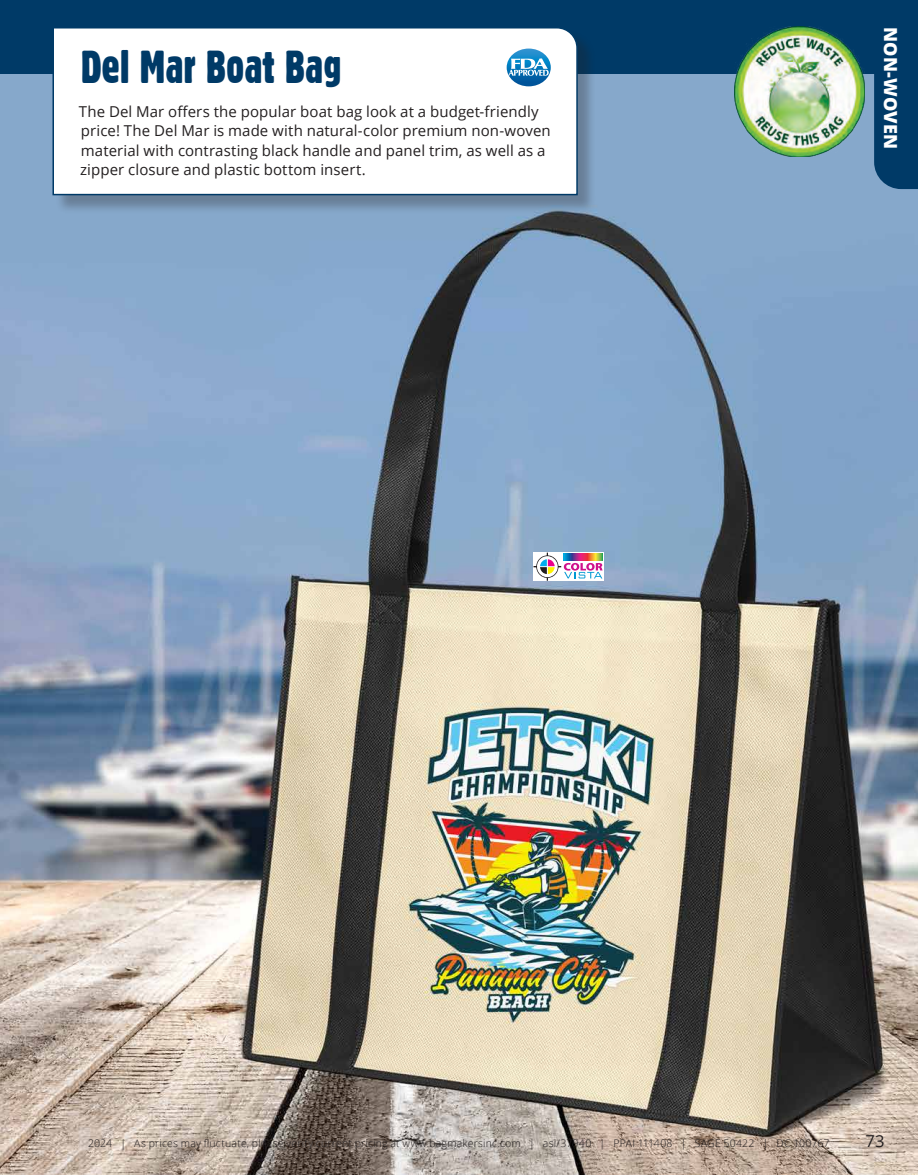
<style>
.page{position:relative;width:918px;height:1175px;background:#fff}
.page>*{position:absolute;margin:0;border:0;box-sizing:border-box;transform-origin:0 0}
.t1{font:45px "Gothic 821 Condensed BT";color:#003a67}
.t2{font:800 18px "Open Sans";letter-spacing:.01em;color:#fff}
.t3{font:16.5px "Open Sans";color:#231f20}
.t4{font:15px/19.5px "Open Sans";letter-spacing:.005em;color:#231f20}
.t5{font:300 10.5px "Open Sans";letter-spacing:.02em;color:#231f20}
</style>
<div class="page">
<img style="left:0;top:74px;width:918px;height:1100px">
<div style="left:874px;top:74px;width:44px;height:115px;background:#003a67"></div>
<div style="left:0;top:0;width:918px;height:74px;background:#003a67"></div>
<div style="left:55px;top:29px;width:541px;height:185px;background:#231f20;opacity:.3"></div>
<svg style="left:52px;top:28px;width:527px;height:168px"></svg>
<svg style="left:507px;top:49px;width:44px;height:37px;background:#6aabd4"></svg>
<img style="left:734px;top:26px;width:131px;height:131px">
<div style="left:534px;top:552px;width:70px;height:28px;background:#fff"></div>
<svg style="left:534px;top:552px;width:69px;height:29px"></svg>
<svg style="left:564px;top:554px;width:39px;height:6px"></svg>
<h1 class="t1" style="left:81px;top:39px;width:262px">Del Mar Boat Bag</h1>
<p class="t4" style="left:79px;top:101px;width:473px">The Del Mar offers the popular boat bag look at a budget-friendly price! The Del Mar is made with natural-color premium non-woven material with contrasting black handle and panel trim, as well as a zipper closure and plastic bottom insert.</p>
<p class="t2" style="left:904px;top:27px;width:123px;rotate:90deg">NON-WOVEN</p>
<p class="t5" style="left:88px;top:1136px;width:743px">2024 | As prices may fluctuate, please verify current pricing at www.bagmakersinc.com | asi/37940 | PPAI 111408 | SAGE 50422 | DC 100767</p>
<p class="t3" style="left:865px;top:1129px;width:21px">73</p>
</div>
